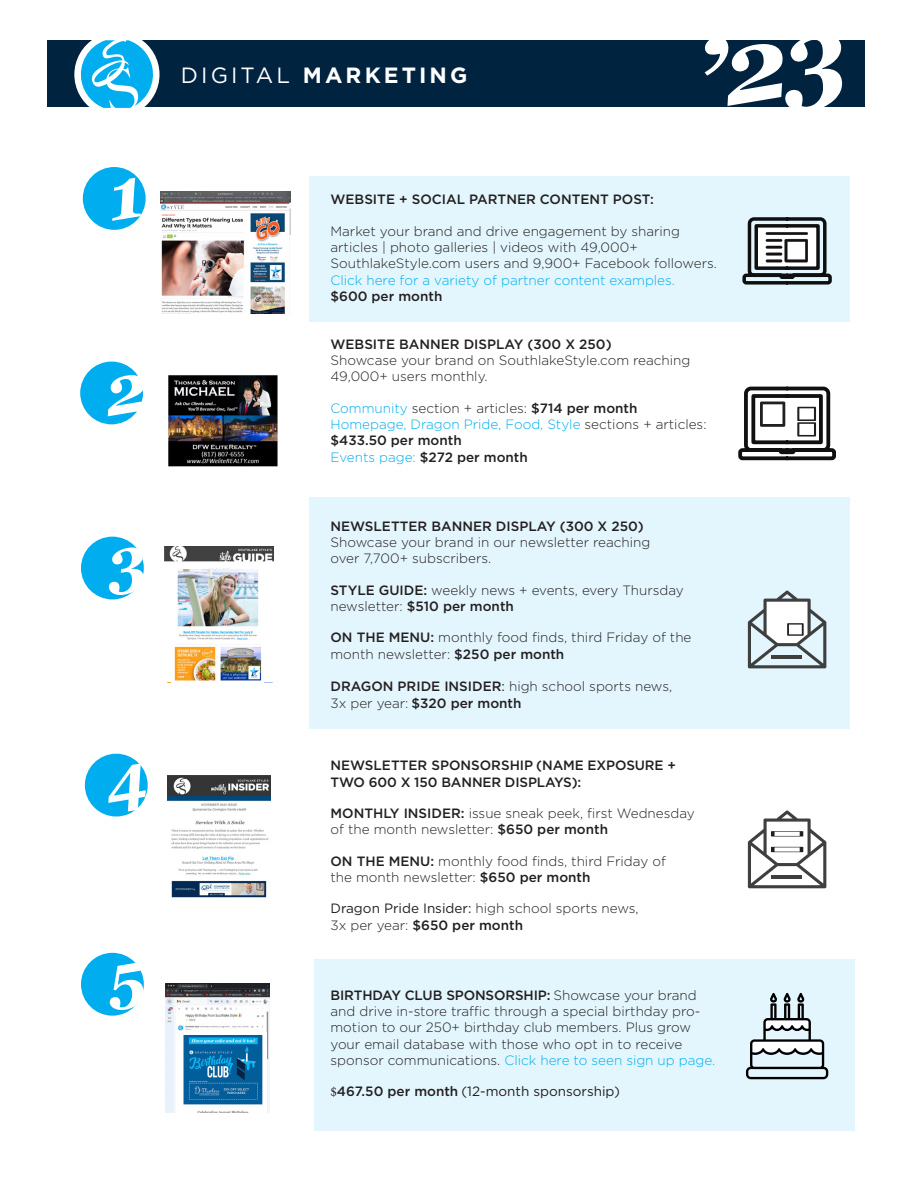
<style>
.page{position:relative;width:918px;height:1188px;background:#fff}
.page>*{position:absolute;margin:0;border:0;box-sizing:border-box;transform-origin:0 0}
.Head_Blue{font:700 22.05px "Gotham";letter-spacing:.14em;color:#fff}
.t1{font:300 13.5px/16.4px "Gotham";color:#231f20}
.t2{font:300 13.5px/16.4px "Gotham";color:#00aeef}
.t3{font:500 13.5px/16.4px "Gotham";color:#231f20}
.t4{font:13.5px "Gotham";color:#231f20}
.s1{font-weight:400}
.s2{color:#00aeef}
.s3{font-weight:500}
.s4{color:#231f20}
.s5{font-weight:500;color:#231f20}
.s6{font-family:"Minion Pro"}
</style>
<div class="page">
<div style="left:309px;top:497px;width:541px;height:231px;background:#e3f6fd"></div>
<div style="left:315px;top:959px;width:540px;height:172px;background:#e3f6fd"></div>
<div style="left:309px;top:177px;width:541px;height:145px;background:#e3f6fd"></div>
<div style="left:83px;top:167px;width:63px;height:63px;background:#00aeef;border-radius:50%"></div>
<div style="left:80px;top:362px;width:63px;height:62px;background:#00aeef;border-radius:50%"></div>
<div style="left:81px;top:537px;width:63px;height:62px;background:#00aeef;border-radius:50%"></div>
<div style="left:85px;top:754px;width:63px;height:63px;background:#00aeef;border-radius:50%"></div>
<div style="left:81px;top:953px;width:63px;height:63px;background:#00aeef;border-radius:50%"></div>
<svg style="left:746px;top:993px;width:82px;height:86px"></svg>
<svg style="left:742px;top:217px;width:90px;height:68px"></svg>
<svg style="left:738px;top:386px;width:98px;height:75px"></svg>
<svg style="left:748px;top:591px;width:78px;height:77px"></svg>
<svg style="left:748px;top:810px;width:78px;height:78px"></svg>
<div style="left:48px;top:40px;width:817px;height:67px;background:#002340"></div>
<svg style="left:74px;top:40px;width:86px;height:68px;background:#50b6de"></svg>
<img style="left:168px;top:375px;width:110px;height:92px">
<img style="left:165px;top:546px;width:108px;height:24px">
<img style="left:174px;top:570px;width:88px;height:111px">
<img style="left:166px;top:984px;width:103px;height:129px">
<img style="left:186px;top:1013px;width:61px;height:5px">
<img style="left:177px;top:1033px;width:89px;height:80px">
<img style="left:177px;top:1031px;width:88px;height:4px">
<img style="left:160px;top:191px;width:131px;height:122px">
<img style="left:171px;top:881px;width:96px;height:17px">
<img style="left:178px;top:856px;width:80px;height:19px">
<img style="left:167px;top:776px;width:104px;height:36px">
<img style="left:171px;top:820px;width:98px;height:29px">
<svg style="left:136px;top:178px;width:6px;height:43px"></svg>
<svg style="left:133px;top:373px;width:10px;height:43px"></svg>
<svg style="left:124px;top:546px;width:20px;height:51px"></svg>
<svg style="left:103px;top:763px;width:45px;height:51px"></svg>
<svg style="left:127px;top:962px;width:17px;height:50px"></svg>
<p class="Head_Blue" style="left:181px;top:60px;width:288px"><span class="s1">DIGITAL</span> MARKETING</p>
<p class="t3" style="left:330px;top:191px;width:325px">WEBSITE + SOCIAL PARTNER CONTENT POST:</p>
<p class="t1" style="left:330px;top:222px;width:388px">Market your brand and drive engagement by sharing articles | photo galleries | videos with 49,000+ SouthlakeStyle.com users and 9,900+ Facebook followers.<br><span class="s2">Click here for a variety of partner content examples.<br></span><span class="s3">$600 per month</span></p>
<p class="t1" style="left:330px;top:335px;width:361px"><span class="s3">WEBSITE BANNER DISPLAY (300 X 250)<br></span>Showcase your brand on SouthlakeStyle.com reaching<br>49,000+ users monthly.</p>
<p class="t2" style="left:330px;top:399px;width:378px">Community <span class="s4">section + articles:</span> <span class="s5">$714 per month </span>Homepage, Dragon Pride, Food, Style <span class="s4">sections + articles: </span><span class="s5">$433.50 per month<br></span>Events page: <span class="s5">$272 per month</span></p>
<p class="t1" style="left:330px;top:517px;width:321px"><span class="s3">NEWSLETTER BANNER DISPLAY (300 X 250)<br></span>Showcase your brand in our newsletter reaching over 7,700+ subscribers.</p>
<p class="t1" style="left:330px;top:581px;width:355px"><span class="s3">STYLE GUIDE:</span> weekly news + events, every Thursday newsletter: <span class="s3">$510 per month</span></p>
<p class="t1" style="left:330px;top:629px;width:363px"><span class="s3">ON THE MENU:</span> monthly food finds, third Friday of the month newsletter: <span class="s3">$250 per month</span></p>
<p class="t1" style="left:330px;top:678px;width:343px"><span class="s3">DRAGON PRIDE INSIDER</span><span class="s1">:</span> high school sports news,<br>3x per year: <span class="s3">$320 per month</span></p>
<p class="t3" style="left:330px;top:757px;width:347px">NEWSLETTER SPONSORSHIP (NAME EXPOSURE +<br>TWO 600 X 150 BANNER DISPLAYS):</p>
<p class="t1" style="left:330px;top:805px;width:366px"><span class="s3">MONTHLY INSIDER:</span> issue sneak peek, first Wednesday of the month newsletter: <span class="s3">$650 per month</span></p>
<p class="t1" style="left:330px;top:852px;width:337px"><span class="s3">ON THE MENU:</span> monthly food finds, third Friday of the month newsletter: <span class="s3">$650 per month</span></p>
<p class="t1" style="left:330px;top:900px;width:310px"><span class="s1">Dragon Pride Insider:</span> high school sports news,<br>3x per year: <span class="s3">$650 per month</span></p>
<p class="t1" style="left:330px;top:986px;width:386px"><span class="s3">BIRTHDAY CLUB SPONSORSHIP:</span> Showcase your brand and drive in-store traffic through a special birthday pro&shy;motion to our 250+ birthday club members. Plus grow your email database with those who opt in to receive sponsor communications. <span class="s2">Click here to seen sign up page.</span></p>
<p class="t4" style="left:330px;top:1083px;width:291px"><span class="s6">$</span><span class="s3">467.50 per month</span> (12-month sponsorship)</p>
</div>
